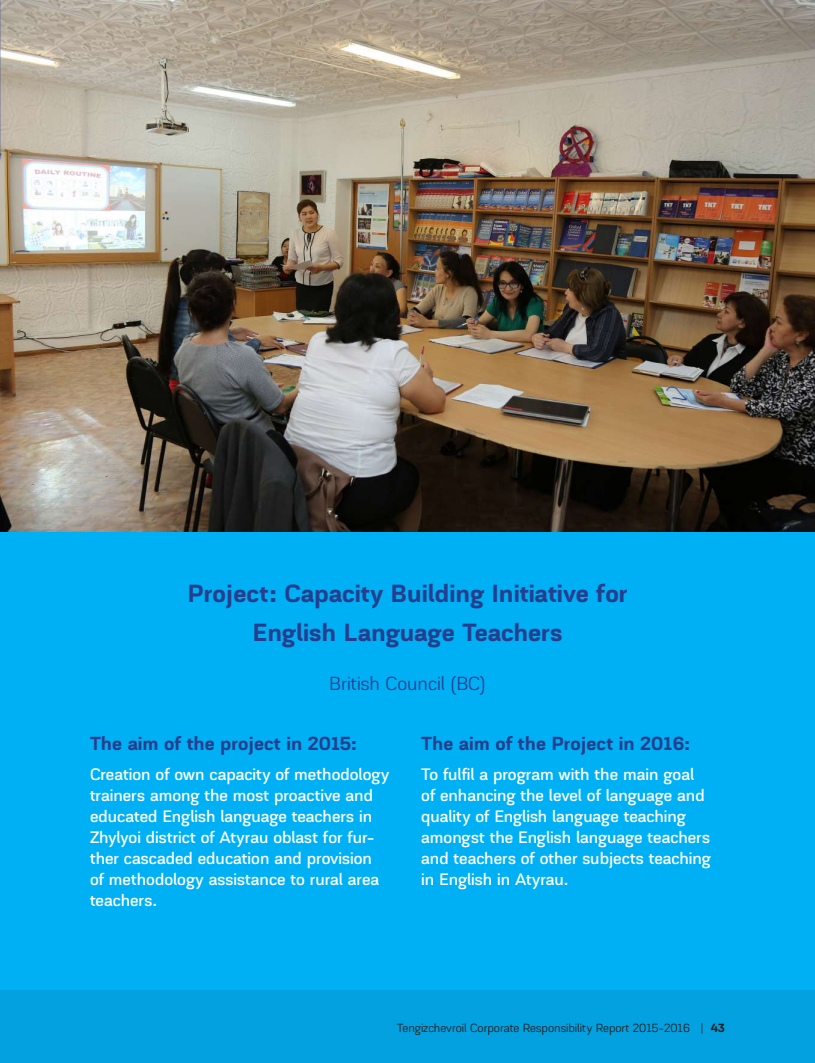
<style>
.page{position:relative;width:815px;height:1063px;background:#fff}
.page>*{position:absolute;margin:0;border:0;box-sizing:border-box;transform-origin:0 0}
.t1{font:700 26.25px/38.8px "Akzentica 4 F";color:#253f8e;text-align:center}
.t2{font:700 20px "Akzentica 4 F";color:#253f8e}
.t3{font:20px "Akzentica 4 F";color:#253f8e}
.t4{font:17.5px/21px "Akzentica 4 F Medium";color:#fff}
.t5{font:12.5px "Akzentica 4 F";color:#231f20}
.s1{font-weight:700}
</style>
<div class="page">
<div style="left:0;top:531px;width:815px;height:532px;background:#00b0f4"></div>
<img style="left:0;top:0;width:815px;height:531px">
<div style="left:0;top:991px;width:815px;height:72px;background:#03a1df"></div>
<h1 class="t1" style="left:187px;top:572px;width:441px">Project: Capacity Building Initiative for<br>English Language Teachers</h1>
<p class="t3" style="left:329px;top:668px;width:158px">British Council (BC)</p>
<p class="t2" style="left:90px;top:729px;width:268px">The aim of the project in 2015:</p>
<p class="t4" style="left:90px;top:762px;width:301px">Creation of own capacity of methodology trainers among the most proactive and educated English language teachers in Zhylyoi district of Atyrau oblast for fur&shy;ther cascaded education and provision of methodology assistance to rural area teachers.</p>
<p class="t2" style="left:421px;top:729px;width:271px">The aim of the Project in 2016:</p>
<p class="t4" style="left:421px;top:762px;width:291px">To fulfil a program with the main goal of enhancing the level of language and quality of English language teaching amongst the English language teachers and teachers of other subjects teaching in English in Atyrau.</p>
<p class="t5" style="left:397px;top:1018px;width:330px">Tengizchevroil Corporate Responsibility Report 2015-2016 | <span class="s1">43</span></p>
</div>
